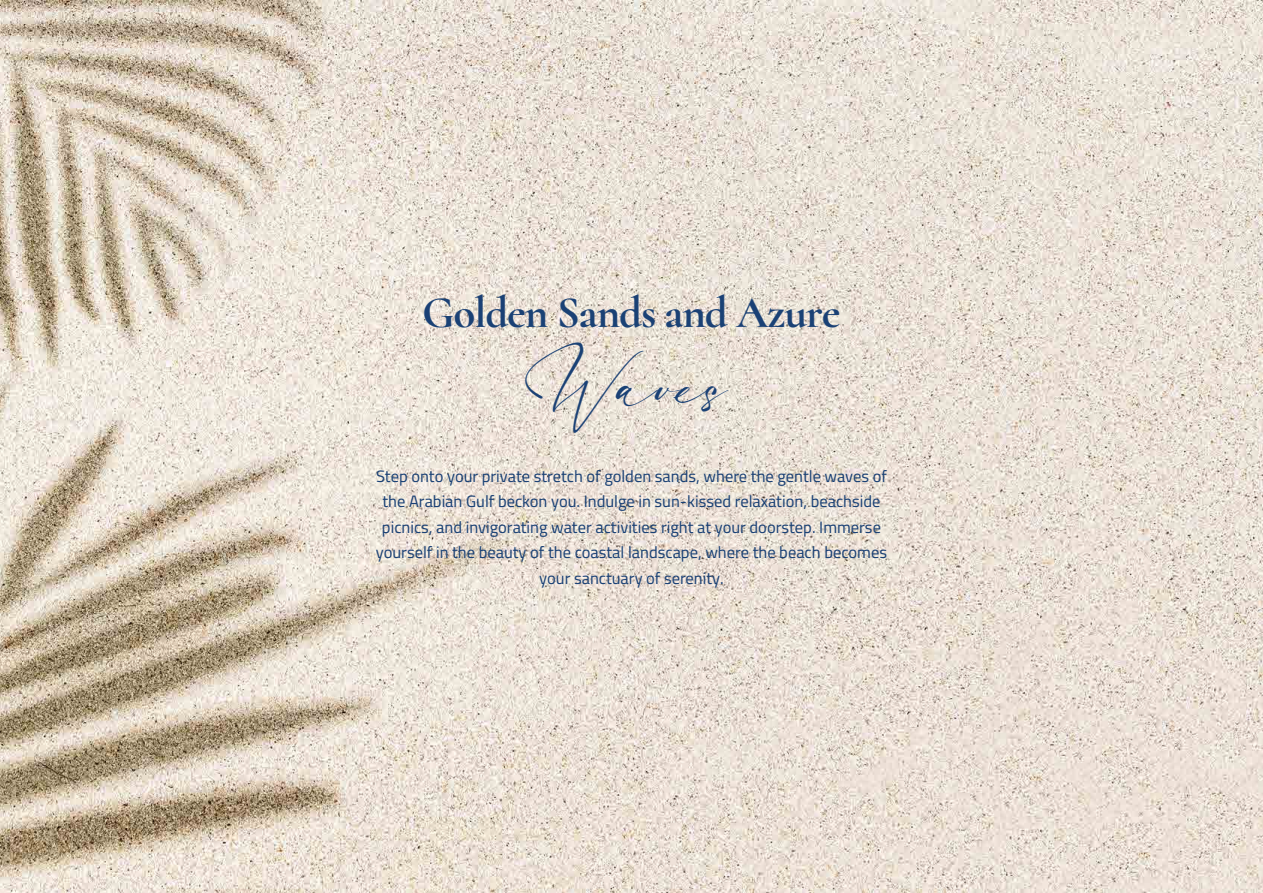
<style>
.page{position:relative;width:1263px;height:893px;background:#fff}
.page>*{position:absolute;margin:0;border:0;box-sizing:border-box;transform-origin:0 0}
.t1{font:47.1px "Luxury Modish";color:#1a4175}
.t2{font:300 45px "Cormorant";letter-spacing:-.025em;color:#1a4175}
.t3{font:16.5px/25.5px "Cairo";color:#1a4175;text-align:center}
</style>
<div class="page">
<img style="left:0;top:0;width:1263px;height:893px">
<h2 class="t2" style="left:422px;top:285px;width:420px">Golden Sands and Azure</h2>
<h1 class="t1" style="left:538px;top:359px;width:189px">Waves</h1>
<p class="t3" style="left:376px;top:464px;width:513px">Step onto your private stretch of golden sands, where the gentle waves of the Arabian Gulf beckon you. Indulge in sun-kissed relaxation, beachside picnics, and invigorating water activities right at your doorstep. Immerse yourself in the beauty of the coastal landscape, where the beach becomes your sanctuary of serenity.</p>
</div>
